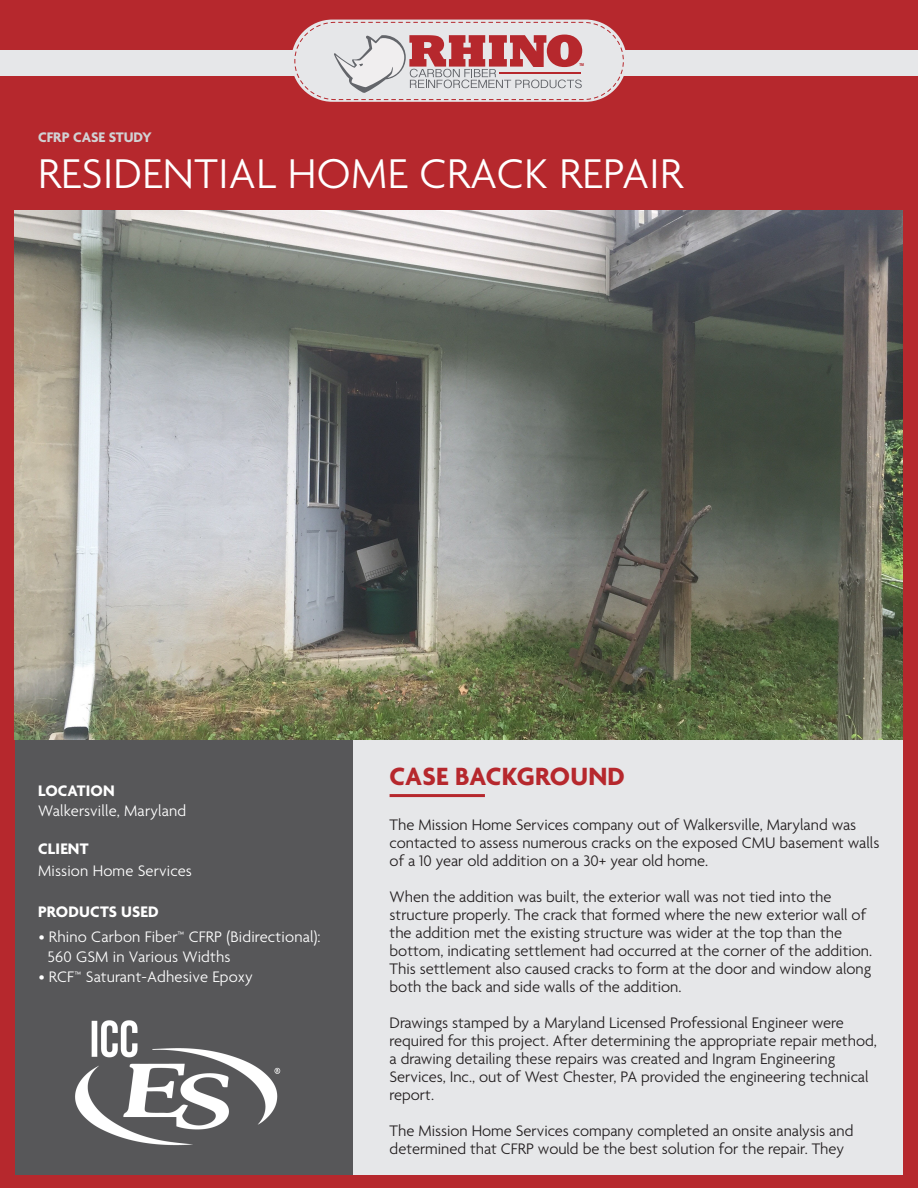
<style>
.page{position:relative;width:918px;height:1188px;background:#b6282d}
.page>*{position:absolute;margin:0;border:0;box-sizing:border-box;transform-origin:0 0}
.t1{font:300 45px "Agenda";letter-spacing:.01em;color:#fff}
.t2{font:700 27px "Agenda";letter-spacing:.01em;color:#b6282d}
.t3{font:300 16.5px/18px "Agenda";color:#231f20}
.t4{font:300 16.5px/19.8px "Agenda";letter-spacing:.01em;color:#fff}
.t5{font:700 16.5px "Agenda";letter-spacing:.01em;color:#fff}
.t6{font:700 15px "Agenda";color:#d1d2d4}
.t7{font:700 condensed 3.9px "Helvetica Neue";color:#b6282d}
</style>
<div class="page">
<div style="left:15px;top:607px;width:887px;height:568px;background:#e6e7e9"></div>
<div style="left:15px;top:739px;width:338px;height:436px;background:#575759"></div>
<hr style="left:390px;top:794px;width:95px;height:3px;background:#b6282d">
<img style="left:15px;top:210px;width:887px;height:529px">
<div style="left:0;top:51px;width:296px;height:25px;background:#e6e7e9"></div>
<div style="left:622px;top:51px;width:296px;height:25px;background:#e6e7e9"></div>
<svg style="left:291px;top:20px;width:336px;height:82px"></svg>
<svg style="left:294px;top:22px;width:330px;height:78px"></svg>
<hr style="left:500px;top:72px;width:81px;height:2px;background:#b6282d">
<img style="left:75px;top:1020px;width:206px;height:126px">
<p class="t7" style="left:579px;top:61px;width:6px">TM</p>
<p class="t6" style="left:38px;top:129px;width:115px">CFRP CASE STUDY</p>
<h1 class="t1" style="left:38px;top:150px;width:646px">RESIDENTIAL HOME CRACK REPAIR</h1>
<p class="t5" style="left:38px;top:782px;width:78px">LOCATION</p>
<p class="t4" style="left:38px;top:802px;width:150px">Walkersville, Maryland</p>
<p class="t5" style="left:38px;top:840px;width:52px">CLIENT</p>
<p class="t4" style="left:38px;top:862px;width:155px">Mission Home Services</p>
<p class="t5" style="left:38px;top:903px;width:122px">PRODUCTS USED</p>
<p class="t4" style="left:48px;top:928px;width:275px;text-indent:-9px">• Rhino Carbon Fiber™ CFRP (Bidirectional):<br>560 GSM in Various Widths</p>
<p class="t4" style="left:39px;top:968px;width:215px">• RCF™ Saturant-Adhesive Epoxy</p>
<h2 class="t2" style="left:390px;top:761px;width:237px">CASE BACKGROUND</h2>
<p class="t3" style="left:390px;top:816px;width:491px">The Mission Home Services company out of Walkersville, Maryland was contacted to assess numerous cracks on the exposed CMU basement walls of a 10 year old addition on a 30+ year old home.</p>
<p class="t3" style="left:390px;top:888px;width:484px">When the addition was built, the exterior wall was not tied into the structure properly. The crack that formed where the new exterior wall of the addition met the existing structure was wider at the top than the bottom, indicating settlement had occurred at the corner of the addition.<br>This settlement also caused cracks to form at the door and window along both the back and side walls of the addition.</p>
<p class="t3" style="left:390px;top:1014px;width:489px">Drawings stamped by a Maryland Licensed Professional Engineer were required for this project. After determining the appropriate repair method, a drawing detailing these repairs was created and Ingram Engineering Services, Inc., out of West Chester, PA provided the engineering technical report.</p>
<p class="t3" style="left:390px;top:1122px;width:465px">The Mission Home Services company completed an onsite analysis and determined that CFRP would be the best solution for the repair. They</p>
</div>
